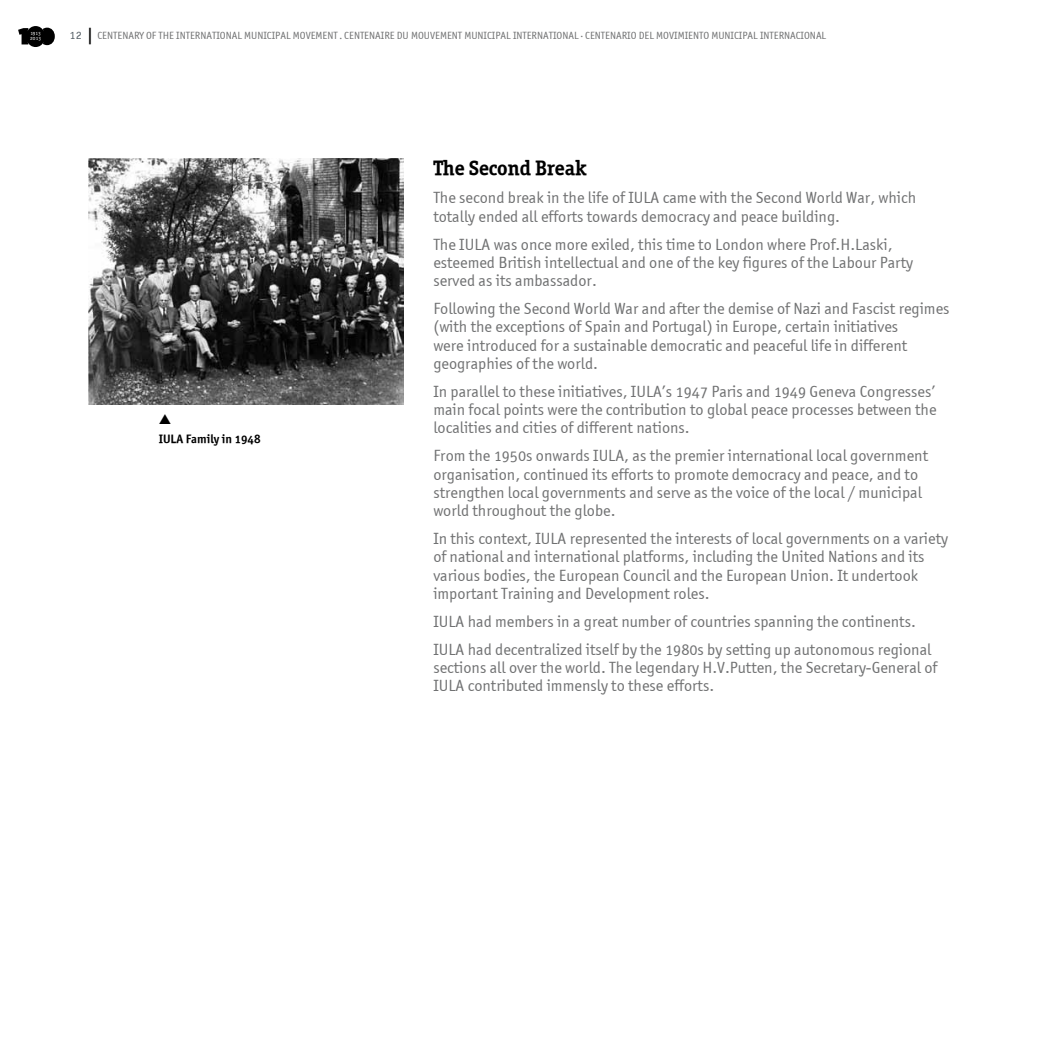
<style>
.page{position:relative;width:1042px;height:1042px;background:#fff}
.page>*{position:absolute;margin:0;border:0;box-sizing:border-box;transform-origin:0 0}
.t1{font:21px "Officina Serif OSITCTT Bold";letter-spacing:-.01em;color:#000}
.t2{font:16.28px/18.2px "Officina Sans OSITCTT Book";color:#707172}
.t3{font:12.25px "Officina Sans OSITCTT Bold";color:#000}
.t4{font:10.5px "Officina Sans OSITCTT Book";color:#707172}
.t5{font:5.25px/4.9px "Officina San ITC Book OS";color:#fff}
.s1{font-family:"Officina Serif OSITCTT Book";font-size:12.25px;color:#566067}
.s2{font-size:19.25px;color:#000}
</style>
<div class="page">
<svg style="left:18px;top:26px;width:37px;height:21px"></svg>
<img style="left:89px;top:159px;width:314px;height:245px">
<p class="t5" style="left:30px;top:31px;width:12px">1913<br>2013</p>
<p class="t4" style="left:69px;top:29px;width:758px"><span class="s1">12</span> <span class="s2">|</span> Centenary of the international municipal movement · Centenaire du mouvement municipal international · Centenario del movimiento municipal internacional</p>
<p class="t3" style="left:159px;top:431px;width:8px">IULA</p>
<p class="t3" style="left:186px;top:431px;width:76px">Family in 1948</p>
<p class="t1" style="left:433px;top:155px;width:155px">The Second Break</p>
<p class="t2" style="left:433px;top:189px;width:484px">The second break in the life of IULA came with the Second World War, which totally ended all efforts towards democracy and peace building.</p>
<p class="t2" style="left:433px;top:235px;width:481px">The IULA was once more exiled, this time to London where Prof.H.Laski, esteemed British intellectual and one of the key figures of the Labour Party served as its ambassador.</p>
<p class="t2" style="left:433px;top:299px;width:518px">Following the Second World War and after the demise of Nazi and Fascist regimes (with the exceptions of Spain and Portugal) in Europe, certain initiatives<br>were introduced for a sustainable democratic and peaceful life in different geographies of the world.</p>
<p class="t2" style="left:433px;top:382px;width:505px;text-align:justify">In parallel to these initiatives, IULA’s 1947 Paris and 1949 Geneva Congresses’ main focal points were the contribution to global peace processes between the localities and cities of different nations.</p>
<p class="t2" style="left:433px;top:447px;width:496px">From the 1950s onwards IULA, as the premier international local government organisation, continued its efforts to promote democracy and peace, and to strengthen local governments and serve as the voice of the local / municipal world throughout the globe.</p>
<p class="t2" style="left:433px;top:529px;width:516px">In this context, IULA represented the interests of local governments on a variety of national and international platforms, including the United Nations and its various bodies, the European Council and the European Union. It undertook important Training and Development roles.</p>
<p class="t2" style="left:433px;top:607px;width:499px;line-height:28.2px">IULA had members in a great number of countries spanning the continents.<br>IULA had decentralized itself by the 1980s by setting up autonomous regional</p>
<p class="t2" style="left:433px;top:658px;width:505px">sections all over the world. The legendary H.V.Putten, the Secretary-General of<br>IULA contributed immensly to these efforts.</p>
</div>
